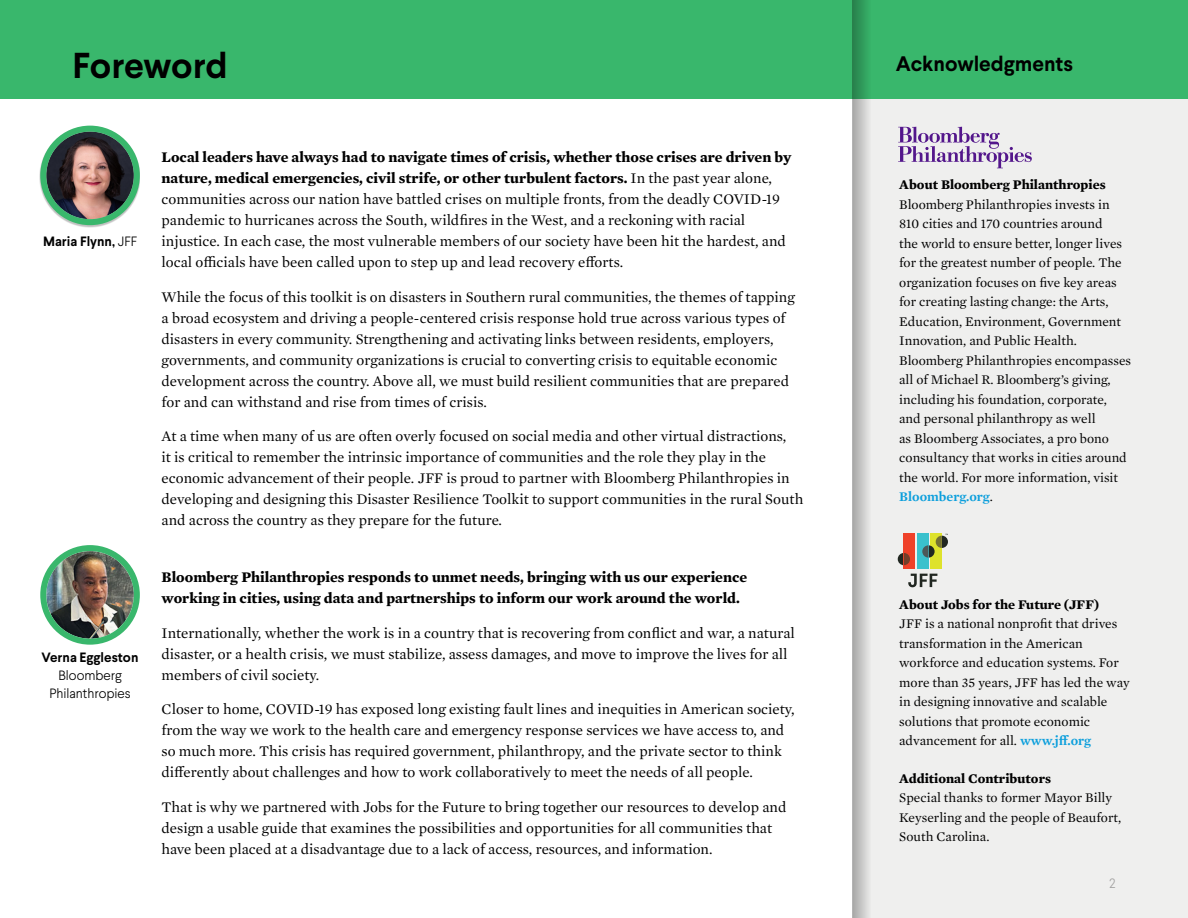
<style>
.page{position:relative;width:1188px;height:918px;background:#fff}
.page>*{position:absolute;margin:0;border:0;box-sizing:border-box;transform-origin:0 0}
.Heading_1{font:700 36px "Larsseit";letter-spacing:-.01em;color:#000}
.Heading_2{font:700 21px "Larsseit";color:#000}
.Normal_Serif{font:15px/21px "Mercury Text G1";color:#000}
.Normal_Serif-2{font:700 15px/21px "Mercury Text G1";color:#000}
.Normal_Serif-3{font:13.5px/19.5px "Mercury Text G1";color:#000}
.Normal_Serif-4{font:300 13.5px/18px "Larsseit";color:#000;text-align:center}
.Normal_Serif-5{font:700 13.5px "Larsseit";color:#000}
.t1{font:300 13.5px "Larsseit";color:#808080}
.s1{font-weight:300}
.s2{font-weight:700}
.s3{font-weight:600;color:#0c9fdc}
</style>
<div class="page">
<div style="left:853px;top:79px;width:335px;height:839px;background:#efefee"></div>
<div style="left:0;top:0;width:1188px;height:99px;background:#39b76c"></div>
<svg style="left:853px;top:0;width:16px;height:918px;background:#b5c0b9"></svg>
<svg style="left:908px;top:574px;width:29px;height:13px"></svg>
<div style="left:931px;top:534px;width:11px;height:35px;background:#dee22b"></div>
<svg style="left:922px;top:545px;width:13px;height:13px"></svg>
<svg style="left:898px;top:553px;width:12px;height:12px"></svg>
<div style="left:904px;top:534px;width:11px;height:35px;background:#ef4129"></div>
<svg style="left:904px;top:553px;width:6px;height:12px"></svg>
<div style="left:917px;top:534px;width:11px;height:35px;background:#3ac1cd"></div>
<svg style="left:922px;top:545px;width:6px;height:13px"></svg>
<svg style="left:936px;top:534px;width:12px;height:14px"></svg>
<div style="left:39px;top:127px;width:101px;height:101px;background:#000;opacity:.25"></div>
<img style="left:46px;top:132px;width:88px;height:87px;border-radius:44px">
<div style="left:40px;top:126px;width:100px;height:99px;border:6px solid #39b76c;border-radius:50%"></div>
<svg style="left:898px;top:127px;width:134px;height:41px"></svg>
<img style="left:46px;top:551px;width:88px;height:88px;border-radius:44px">
<div style="left:40px;top:545px;width:100px;height:100px;border:6px solid #39b76c;border-radius:50%"></div>
<p class="Heading_1" style="left:73px;top:42px;width:157px">Foreword</p>
<p class="Normal_Serif-5" style="left:43px;top:232px;width:96px">Maria Flynn, <span class="s1">JFF</span></p>
<p class="Normal_Serif-4" style="left:42px;top:648px;width:98px"><span class="s2">Verna Eggleston<br></span>Bloomberg<br>Philanthropies</p>
<p class="Normal_Serif" style="left:162px;top:146px;width:631px"><span class="s2">Local leaders have always had to navigate times of crisis, whether those crises are driven by nature, medical emergencies, civil strife, or other turbulent factors.</span> In the past year alone, communities across our nation have battled crises on multiple fronts, from the deadly COVID-19 pandemic to hurricanes across the South, wildfires in the West, and a reckoning with racial injustice. In each case, the most vulnerable members of our society have been hit the hardest, and local officials have been called upon to step up and lead recovery efforts.</p>
<p class="Normal_Serif" style="left:162px;top:286px;width:635px">While the focus of this toolkit is on disasters in Southern rural communities, the themes of tapping a broad ecosystem and driving a people-centered crisis response hold true across various types of disasters in every community. Strengthening and activating links between residents, employers, governments, and community organizations is crucial to converting crisis to equitable economic development across the country. Above all, we must build resilient communities that are prepared for and can withstand and rise from times of crisis.</p>
<p class="Normal_Serif" style="left:162px;top:425px;width:643px">At a time when many of us are often overly focused on social media and other virtual distractions,<br>it is critical to remember the intrinsic importance of communities and the role they play in the economic advancement of their people. JFF is proud to partner with Bloomberg Philanthropies in developing and designing this Disaster Resilience Toolkit to support communities in the rural South and across the country as they prepare for the future.</p>
<p class="Normal_Serif-2" style="left:162px;top:566px;width:587px">Bloomberg Philanthropies responds to unmet needs, bringing with us our experience working in cities, using data and partnerships to inform our work around the world.</p>
<p class="Normal_Serif" style="left:162px;top:622px;width:635px">Internationally, whether the work is in a country that is recovering from conflict and war, a natural disaster, or a health crisis, we must stabilize, assess damages, and move to improve the lives for all members of civil society.</p>
<p class="Normal_Serif" style="left:162px;top:698px;width:635px">Closer to home, COVID-19 has exposed long existing fault lines and inequities in American society, from the way we work to the health care and emergency response services we have access to, and so much more. This crisis has required government, philanthropy, and the private sector to think differently about challenges and how to work collaboratively to meet the needs of all people.</p>
<p class="Normal_Serif" style="left:162px;top:796px;width:626px">That is why we partnered with Jobs for the Future to bring together our resources to develop and design a usable guide that examines the possibilities and opportunities for all communities that have been placed at a disadvantage due to a lack of access, resources, and information.</p>
<p class="Heading_2" style="left:896px;top:49px;width:179px">Acknowledgments</p>
<p class="Normal_Serif-3" style="left:899px;top:174px;width:233px"><span class="s2">About Bloomberg Philanthropies </span>Bloomberg Philanthropies invests in 810 cities and 170 countries around<br>the world to ensure better, longer lives for the greatest number of people. The organization focuses on five key areas for creating lasting change: the Arts, Education, Environment, Government Innovation, and Public Health.<br>Bloomberg Philanthropies encompasses all of Michael R. Bloomberg’s giving, including his foundation, corporate, and personal philanthropy as well<br>as Bloomberg Associates, a pro bono consultancy that works in cities around the world. For more information, visit <span class="s3">Bloomberg.org</span>.</p>
<p class="Normal_Serif-3" style="left:899px;top:594px;width:232px"><span class="s2">About Jobs for the Future (JFF)<br></span>JFF is a national nonprofit that drives transformation in the American workforce and education systems. For more than 35 years, JFF has led the way in designing innovative and scalable solutions that promote economic advancement for all. <span class="s3">www.jff.org</span></p>
<p class="Normal_Serif-3" style="left:899px;top:768px;width:224px"><span class="s2">Additional Contributors<br></span>Special thanks to former Mayor Billy<br>Keyserling and the people of Beaufort,<br>South Carolina.</p>
<p class="t1" style="left:1109px;top:875px;width:8px">2</p>
</div>
